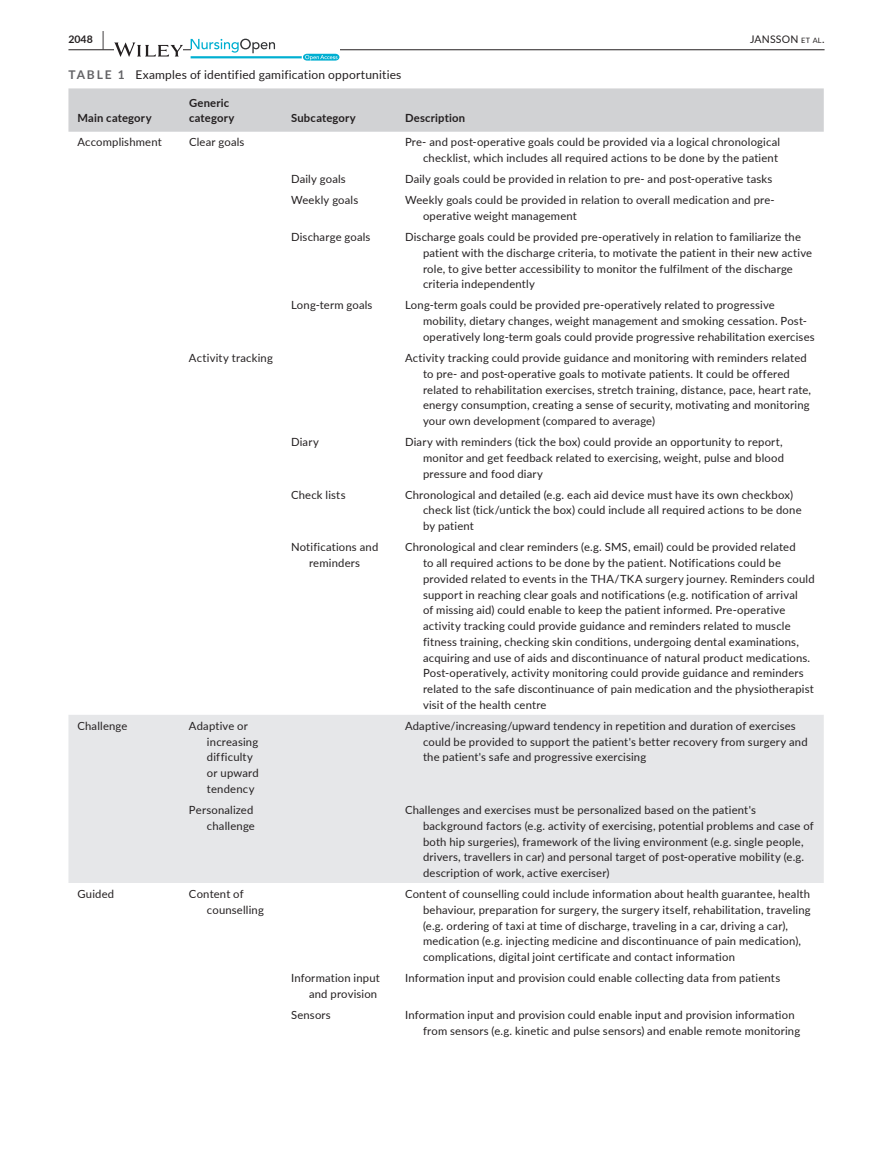
<style>
.page{position:relative;width:893px;height:1174px;background:#fff}
.page>*{position:absolute;margin:0;border:0;box-sizing:border-box;transform-origin:0 0}
.t1{font:12px "Lato";letter-spacing:.015em;color:#231f20}
.t2{font:11.25px/15.8px "Lato";letter-spacing:.015em;color:#231f20}
.t3{font:700 11.25px/15.8px "Lato";letter-spacing:.02em;color:#231f20}
.t4{font:10.5px "Lato";letter-spacing:.02em;color:#231f20}
.t5{font:700 10.5px "Lato";color:#231f20}
.s1{font-size:19.5px}
.s2{font-size:7.35px}
.s3{font-weight:700;color:#636366}
</style>
<div class="page">
<hr style="left:68px;top:49px;width:756px;height:1px;background:#231f20">
<svg style="left:114px;top:42px;width:69px;height:15px"></svg>
<svg style="left:191px;top:39px;width:148px;height:22px"></svg>
<div style="left:68px;top:88px;width:756px;height:44px;background:#d1d2d4"></div>
<div style="left:68px;top:715px;width:756px;height:168px;background:#e6e7e9"></div>
<p class="t5" style="left:68px;top:31px;width:37px">2048 <span class="s1">|</span></p>
<p class="t4" style="left:750px;top:31px;width:76px">JANSSON <span class="s2">et al</span>.</p>
<p class="t1" style="left:68px;top:66px;width:334px"><span class="s3">TABLE 1</span> Examples of identified gamification opportunities</p>
<p class="t3" style="left:77px;top:110px;width:76px">Main category</p>
<p class="t3" style="left:189px;top:94px;width:47px">Generic category</p>
<p class="t3" style="left:291px;top:110px;width:66px">Subcategory</p>
<p class="t3" style="left:405px;top:110px;width:62px">Description</p>
<p class="t2" style="left:77px;top:134px;width:86px">Accomplishment</p>
<p class="t2" style="left:189px;top:134px;width:57px">Clear goals</p>
<p class="t2" style="left:405px;top:134px;width:377px;text-align:right">Pre- and post-operative goals could be provided via a logical chronological checklist, which includes all required actions to be done by the patient</p>
<p class="t2" style="left:291px;top:171px;width:56px">Daily goals</p>
<p class="t2" style="left:405px;top:171px;width:369px">Daily goals could be provided in relation to pre- and post-operative tasks</p>
<p class="t2" style="left:291px;top:192px;width:69px">Weekly goals</p>
<p class="t2" style="left:423px;top:192px;width:353px;text-indent:-18px">Weekly goals could be provided in relation to overall medication and pre&shy;operative weight management</p>
<p class="t2" style="left:291px;top:229px;width:81px">Discharge goals</p>
<p class="t2" style="left:423px;top:229px;width:391px;text-indent:-18px">Discharge goals could be provided pre-operatively in relation to familiarize the patient with the discharge criteria, to motivate the patient in their new active role, to give better accessibility to monitor the fulfilment of the discharge criteria independently</p>
<p class="t2" style="left:291px;top:297px;width:83px">Long-term goals</p>
<p class="t2" style="left:423px;top:297px;width:393px;text-indent:-18px">Long-term goals could be provided pre-operatively related to progressive mobility, dietary changes, weight management and smoking cessation. Post&shy;operatively long-term goals could provide progressive rehabilitation exercises</p>
<p class="t2" style="left:189px;top:349px;width:85px">Activity tracking</p>
<p class="t2" style="left:423px;top:349px;width:390px;text-indent:-18px">Activity tracking could provide guidance and monitoring with reminders related to pre- and post-operative goals to motivate patients. It could be offered related to rehabilitation exercises, stretch training, distance, pace, heart rate, energy consumption, creating a sense of security, motivating and monitoring your own development (compared to average)</p>
<p class="t2" style="left:291px;top:434px;width:29px">Diary</p>
<p class="t2" style="left:423px;top:434px;width:363px;text-align:justify;text-indent:-18px">Diary with reminders (tick the box) could provide an opportunity to report, monitor and get feedback related to exercising, weight, pulse and blood pressure and food diary</p>
<p class="t2" style="left:291px;top:486px;width:56px">Check lists</p>
<p class="t2" style="left:423px;top:486px;width:380px;text-indent:-18px">Chronological and detailed (e.g. each aid device must have its own checkbox) check list (tick/untick the box) could include all required actions to be done by patient</p>
<p class="t2" style="left:291px;top:539px;width:89px;text-align:center">Notifications and reminders</p>
<p class="t2" style="left:423px;top:539px;width:393px;text-indent:-18px">Chronological and clear reminders (e.g. SMS, email) could be provided related<br>to all required actions to be done by the patient. Notifications could be provided related to events in the THA/TKA surgery journey. Reminders could support in reaching clear goals and notifications (e.g. notification of arrival<br>of missing aid) could enable to keep the patient informed. Pre-operative activity tracking could provide guidance and reminders related to muscle fitness training, checking skin conditions, undergoing dental examinations, acquiring and use of aids and discontinuance of natural product medications.<br>Post-operatively, activity monitoring could provide guidance and reminders related to the safe discontinuance of pain medication and the physiotherapist visit of the health centre</p>
<p class="t2" style="left:77px;top:717px;width:52px">Challenge</p>
<p class="t2" style="left:207px;top:717px;width:53px;text-indent:-18px">Adaptive or increasing difficulty or upward tendency</p>
<p class="t2" style="left:423px;top:717px;width:386px;text-indent:-18px">Adaptive/increasing/upward tendency in repetition and duration of exercises could be provided to support the patient's better recovery from surgery and the patient's safe and progressive exercising</p>
<p class="t2" style="left:189px;top:801px;width:67px;text-align:right">Personalized challenge</p>
<p class="t2" style="left:423px;top:801px;width:392px;text-indent:-18px">Challenges and exercises must be personalized based on the patient's background factors (e.g. activity of exercising, potential problems and case of both hip surgeries), framework of the living environment (e.g. single people, drivers, travellers in car) and personal target of post-operative mobility (e.g. description of work, active exerciser)</p>
<p class="t2" style="left:77px;top:885px;width:38px">Guided</p>
<p class="t2" style="left:207px;top:885px;width:58px;text-indent:-18px">Content of counselling</p>
<p class="t2" style="left:423px;top:885px;width:389px;text-indent:-18px">Content of counselling could include information about health guarantee, health behaviour, preparation for surgery, the surgery itself, rehabilitation, traveling (e.g. ordering of taxi at time of discharge, traveling in a car, driving a car), medication (e.g. injecting medicine and discontinuance of pain medication), complications, digital joint certificate and contact information</p>
<p class="t2" style="left:291px;top:969px;width:90px;text-align:right">Information input and provision</p>
<p class="t2" style="left:405px;top:969px;width:377px">Information input and provision could enable collecting data from patients</p>
<p class="t2" style="left:291px;top:1006px;width:41px">Sensors</p>
<p class="t2" style="left:423px;top:1006px;width:379px;text-indent:-18px">Information input and provision could enable input and provision information from sensors (e.g. kinetic and pulse sensors) and enable remote monitoring</p>
</div>
